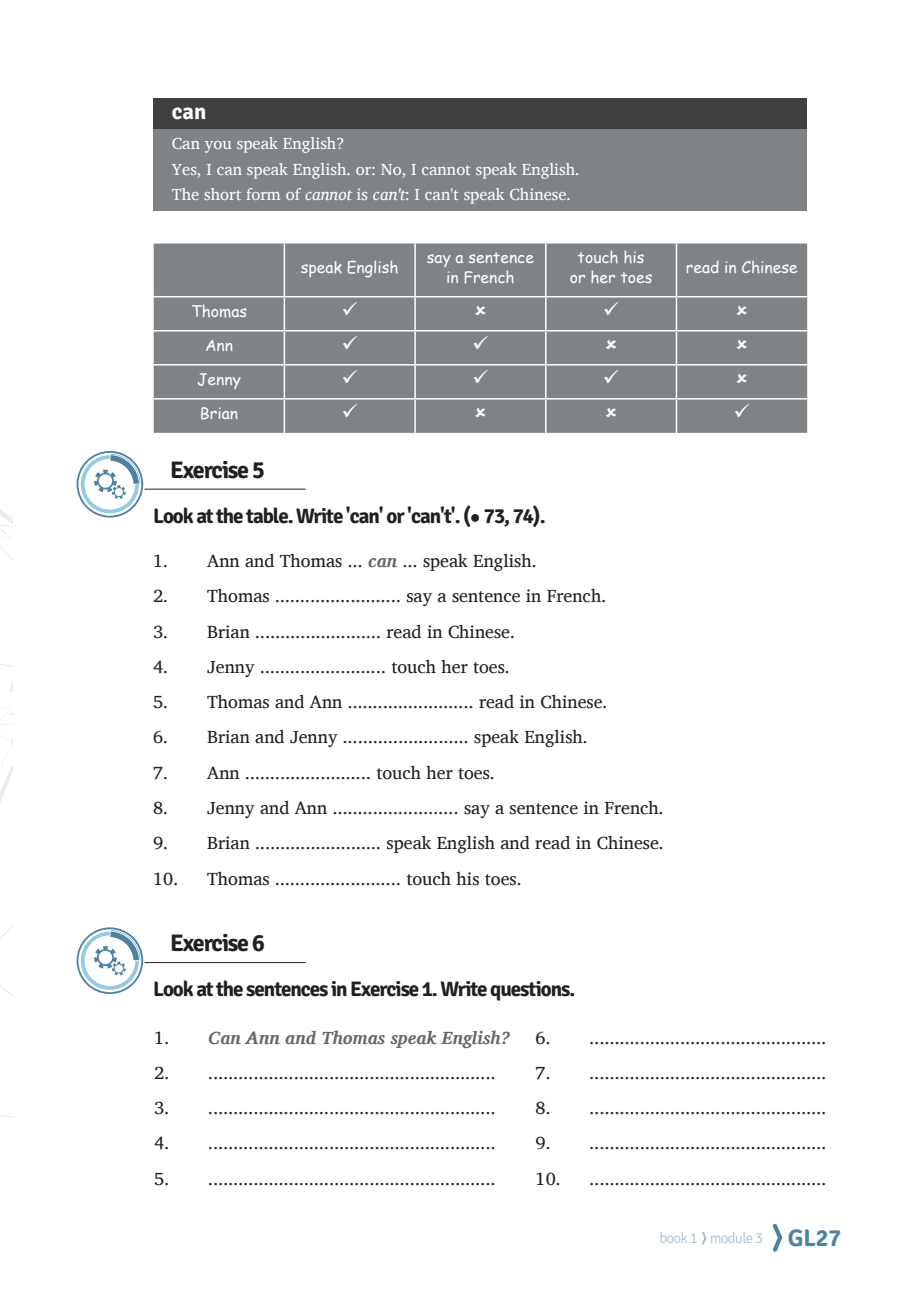
<style>
.page{position:relative;width:919px;height:1289px;background:#fff}
.page>*{position:absolute;margin:0;border:0;box-sizing:border-box;transform-origin:0 0}
.t1{font:700 24px "Signika Negative";letter-spacing:-.05em;color:#231f20}
.t2{font:700 22.5px "Signika Negative";color:#fff}
.t3{font:700 21px "Signika Negative";letter-spacing:-.05em;color:#231f20}
.t4{font:18px "Charis SIL";color:#231f20}
.t5{font:italic 700 18px "Charis SIL";color:#666}
.t6{font:16.5px/25.3px "Charis SIL";color:#fff}
.t7{font:15.75px/19.8px "Comic Sans MS";color:#fff;text-align:center}
.t8{font:300 15px "Signika Negative";letter-spacing:-.05em;color:#a6c0cf}
.s1{font-style:italic}
.s2{font-family:"Impact";font-weight:400;font-size:18px}
.s3{font-weight:700;font-style:italic;color:#666}
.s4{font-weight:400;font-style:normal;color:#231f20}
.s5{font-weight:700;font-size:24px;color:#4d83a1}
</style>
<div class="page">
<svg style="left:772px;top:1223px;width:10px;height:28px"></svg>
<svg style="left:702px;top:1231px;width:4px;height:13px"></svg>
<div style="left:154px;top:243px;width:653px;height:190px;background:#808385"></div>
<hr style="left:283px;top:243px;width:2px;height:53px;background:#fff">
<hr style="left:414px;top:243px;width:2px;height:53px;background:#fff">
<hr style="left:545px;top:243px;width:1px;height:53px;background:#fff">
<hr style="left:675px;top:243px;width:2px;height:53px;background:#fff">
<hr style="left:154px;top:296px;width:130px;height:1px;background:#fff">
<hr style="left:284px;top:296px;width:131px;height:1px;background:#fff">
<hr style="left:283px;top:297px;width:2px;height:33px;background:#fff">
<hr style="left:415px;top:296px;width:130px;height:1px;background:#fff">
<hr style="left:414px;top:297px;width:2px;height:33px;background:#fff">
<hr style="left:545px;top:296px;width:131px;height:1px;background:#fff">
<hr style="left:545px;top:297px;width:1px;height:33px;background:#fff">
<hr style="left:676px;top:296px;width:131px;height:1px;background:#fff">
<hr style="left:675px;top:297px;width:2px;height:33px;background:#fff">
<hr style="left:154px;top:330px;width:130px;height:1px;background:#fff">
<hr style="left:284px;top:330px;width:131px;height:1px;background:#fff">
<hr style="left:283px;top:331px;width:2px;height:33px;background:#fff">
<hr style="left:415px;top:330px;width:130px;height:1px;background:#fff">
<hr style="left:414px;top:331px;width:2px;height:33px;background:#fff">
<hr style="left:545px;top:330px;width:131px;height:1px;background:#fff">
<hr style="left:545px;top:331px;width:1px;height:33px;background:#fff">
<hr style="left:676px;top:330px;width:131px;height:1px;background:#fff">
<hr style="left:675px;top:331px;width:2px;height:33px;background:#fff">
<hr style="left:154px;top:364px;width:130px;height:1px;background:#fff">
<hr style="left:284px;top:364px;width:131px;height:1px;background:#fff">
<hr style="left:283px;top:365px;width:2px;height:33px;background:#fff">
<hr style="left:415px;top:364px;width:130px;height:1px;background:#fff">
<hr style="left:414px;top:365px;width:2px;height:33px;background:#fff">
<hr style="left:545px;top:364px;width:131px;height:1px;background:#fff">
<hr style="left:545px;top:365px;width:1px;height:33px;background:#fff">
<hr style="left:676px;top:364px;width:131px;height:1px;background:#fff">
<hr style="left:675px;top:365px;width:2px;height:33px;background:#fff">
<hr style="left:154px;top:398px;width:130px;height:1px;background:#fff">
<hr style="left:284px;top:398px;width:131px;height:1px;background:#fff">
<hr style="left:283px;top:399px;width:2px;height:34px;background:#fff">
<hr style="left:415px;top:398px;width:130px;height:1px;background:#fff">
<hr style="left:414px;top:399px;width:2px;height:34px;background:#fff">
<hr style="left:545px;top:398px;width:131px;height:1px;background:#fff">
<hr style="left:545px;top:399px;width:1px;height:34px;background:#fff">
<hr style="left:676px;top:398px;width:131px;height:1px;background:#fff">
<hr style="left:675px;top:399px;width:2px;height:34px;background:#fff">
<div style="left:153px;top:98px;width:653px;height:32px;background:#413f41"></div>
<div style="left:153px;top:130px;width:653px;height:81px;background:#808385"></div>
<hr style="left:145px;top:489px;width:160px;height:1px;background:#231f20">
<hr style="left:145px;top:962px;width:160px;height:1px;background:#231f20">
<svg style="left:77px;top:927px;width:66px;height:67px"></svg>
<svg style="left:77px;top:451px;width:66px;height:66px"></svg>
<svg style="left:475px;top:305px;width:10px;height:10px"></svg>
<svg style="left:736px;top:305px;width:11px;height:10px"></svg>
<svg style="left:606px;top:339px;width:10px;height:10px"></svg>
<svg style="left:736px;top:339px;width:11px;height:10px"></svg>
<svg style="left:736px;top:373px;width:11px;height:10px"></svg>
<svg style="left:475px;top:408px;width:10px;height:9px"></svg>
<svg style="left:606px;top:408px;width:10px;height:9px"></svg>
<svg style="left:343px;top:302px;width:14px;height:14px"></svg>
<svg style="left:604px;top:302px;width:14px;height:14px"></svg>
<svg style="left:343px;top:336px;width:14px;height:14px"></svg>
<svg style="left:473px;top:336px;width:15px;height:14px"></svg>
<svg style="left:343px;top:370px;width:14px;height:14px"></svg>
<svg style="left:473px;top:370px;width:15px;height:14px"></svg>
<svg style="left:604px;top:370px;width:14px;height:14px"></svg>
<svg style="left:343px;top:404px;width:14px;height:14px"></svg>
<svg style="left:735px;top:404px;width:14px;height:14px"></svg>
<p class="t2" style="left:172px;top:98px;width:36px">can</p>
<p class="t6" style="left:172px;top:131px;width:409px">Can you speak English?<br>Yes, I can speak English. or: No, I cannot speak English.<br>The short form of <span class="s1">cannot</span> is <span class="s1">can't</span>: I can't speak Chinese.</p>
<p class="t7" style="left:191px;top:300px;width:58px">Thomas</p>
<p class="t7" style="left:205px;top:334px;width:29px">Ann</p>
<p class="t7" style="left:197px;top:368px;width:45px">Jenny</p>
<p class="t7" style="left:200px;top:402px;width:40px">Brian</p>
<p class="t7" style="left:301px;top:256px;width:99px">speak English</p>
<p class="t7" style="left:427px;top:246px;width:108px">say a sentence in French</p>
<p class="t7" style="left:569px;top:246px;width:84px">touch his or her toes</p>
<p class="t7" style="left:685px;top:256px;width:113px">read in Chinese</p>
<h1 class="t1" style="left:170px;top:455px;width:96px">Exercise 5</h1>
<p class="t3" style="left:153px;top:503px;width:394px">Look at the table. Write 'can' or 'can't'. (<span class="s2">●</span> 73, 74).</p>
<p class="t4" style="left:153px;top:550px;width:385px">1. Ann and Thomas ... <span class="s3">can</span> ... speak English.</p>
<p class="t4" style="left:153px;top:585px;width:454px">2. Thomas ......................... say a sentence in French.</p>
<p class="t4" style="left:153px;top:621px;width:363px">3. Brian ......................... read in Chinese.</p>
<p class="t4" style="left:153px;top:656px;width:358px">4. Jenny ......................... touch her toes.</p>
<p class="t4" style="left:153px;top:691px;width:456px">5. Thomas and Ann ......................... read in Chinese.</p>
<p class="t4" style="left:153px;top:726px;width:436px">6. Brian and Jenny ......................... speak English.</p>
<p class="t4" style="left:153px;top:762px;width:343px">7. Ann ......................... touch her toes.</p>
<p class="t4" style="left:153px;top:797px;width:512px">8. Jenny and Ann ......................... say a sentence in French.</p>
<p class="t4" style="left:153px;top:832px;width:512px">9. Brian ......................... speak English and read in Chinese.</p>
<p class="t4" style="left:153px;top:867px;width:370px">10. Thomas ......................... touch his toes.</p>
<h1 class="t1" style="left:170px;top:928px;width:96px">Exercise 6</h1>
<p class="t3" style="left:153px;top:976px;width:423px">Look at the sentences in Exercise 1. Write questions.</p>
<p class="t5" style="left:154px;top:1026px;width:357px"><span class="s4">1.</span> Can Ann and Thomas speak English?</p>
<p class="t4" style="left:154px;top:1062px;width:343px">2. .........................................................</p>
<p class="t4" style="left:154px;top:1097px;width:343px">3. .........................................................</p>
<p class="t4" style="left:154px;top:1132px;width:343px">4. .........................................................</p>
<p class="t4" style="left:154px;top:1167px;width:343px">5. .........................................................</p>
<p class="t4" style="left:535px;top:1026px;width:292px">6. ...............................................</p>
<p class="t4" style="left:535px;top:1062px;width:292px">7. ...............................................</p>
<p class="t4" style="left:535px;top:1097px;width:292px">8. ...............................................</p>
<p class="t4" style="left:535px;top:1132px;width:292px">9. ...............................................</p>
<p class="t4" style="left:535px;top:1167px;width:292px">10. ...............................................</p>
<p class="t8" style="left:659px;top:1229px;width:183px">book 1 module 3 <span class="s5">GL27</span></p>
</div>
